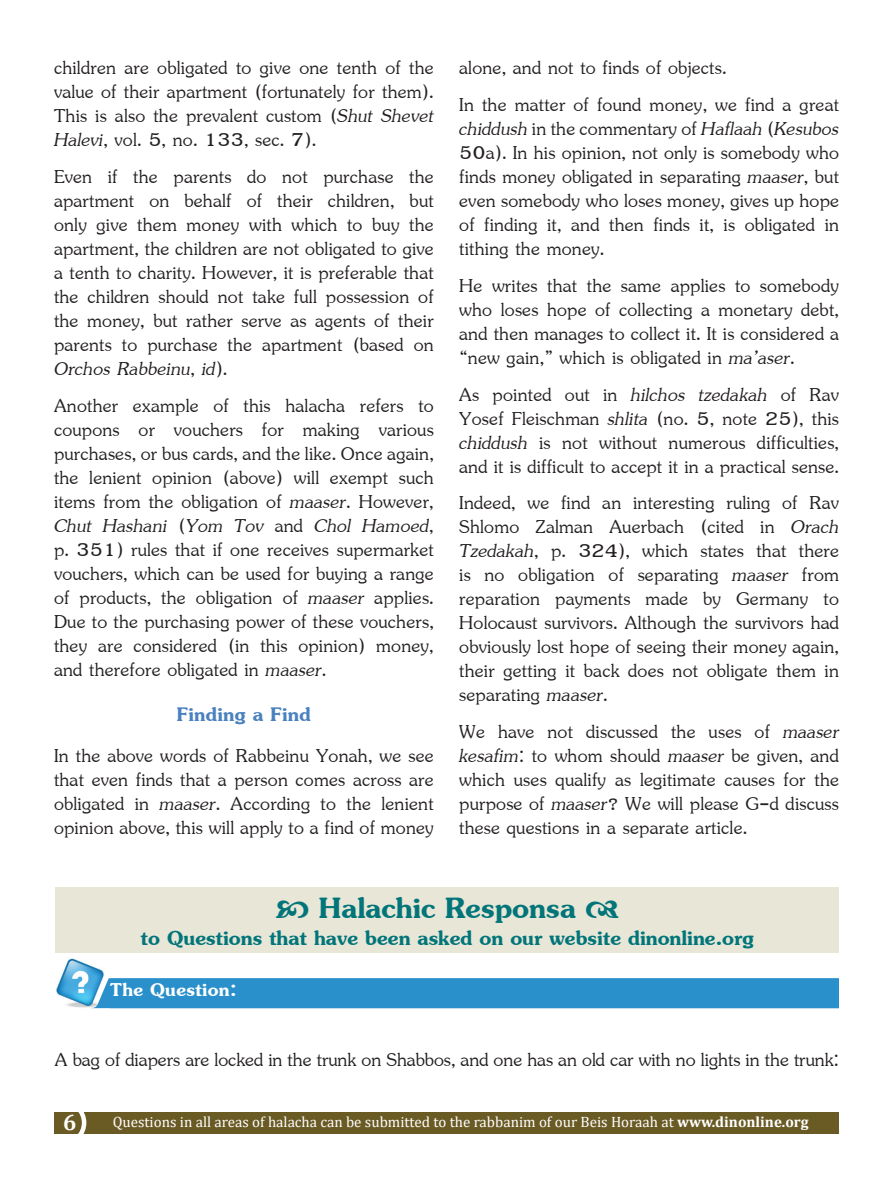
<style>
.page{position:relative;width:893px;height:1188px;background:#fff}
.page>*{position:absolute;margin:0;border:0;box-sizing:border-box;transform-origin:0 0}
.t1{font:45px "Jasmine UPC Bold";color:#017579}
.t2{font:31.5px "Jasmine UPC Bold";color:#017579}
.t3{font:30px "Jasmine UPC Bold";letter-spacing:.01em;color:#4a81bf}
.t4{font:28.5px/24px "Jasmine UPC";letter-spacing:.01em;color:#231f20;text-align:justify}
.t5{font:28.5px "Jasmine UPC Italic";letter-spacing:.01em;color:#231f20}
.t6{font:28.5px "Jasmine UPC Bold";letter-spacing:.01em;color:#fff}
.t7{font:700 22.5px "Cambria";color:#fff}
.t8{font:15px "Cambria";color:#fff}
.s1{font-family:"Jasmine UPC Italic"}
.s2{font-family:"Jasmine UPC"}
.s3{font-weight:700}
</style>
<div class="page">
<div style="left:54px;top:1112px;width:785px;height:21px;background:#6a5a24"></div>
<div style="left:41px;top:1100px;width:45px;height:46px;border:4px solid #fff;border-radius:50%"></div>
<img style="left:57px;top:958px;width:53px;height:51px">
<div style="left:55px;top:887px;width:784px;height:66px;background:#e8e6d6"></div>
<div style="left:92px;top:978px;width:747px;height:30px;background:#2a90cc"></div>
<p class="t4" style="left:54px;top:54px;width:381px">children are obligated to give one tenth of the value of their apartment (fortunately for them).<br>This is also the prevalent custom (<span class="s1">Shut Shevet Halevi</span>, vol. 5, no. 133, sec. 7).</p>
<p class="t4" style="left:54px;top:163px;width:381px">Even if the parents do not purchase the apartment on behalf of their children, but only give them money with which to buy the apartment, the children are not obligated to give a tenth to charity. However, it is preferable that the children should not take full possession of the money, but rather serve as agents of their parents to purchase the apartment (based on</p>
<p class="t5" style="left:54px;top:349px;width:175px">Orchos Rabbeinu<span class="s2">,</span> id<span class="s2">).</span></p>
<p class="t4" style="left:54px;top:391px;width:381px">Another example of this halacha refers to coupons or vouchers for making various purchases, or bus cards, and the like. Once again, the lenient opinion (above) will exempt such items from the obligation of <span class="s1">maaser</span>. However,</p>
<p class="t5" style="left:54px;top:506px;width:381px">Chut Hashani <span class="s2">(</span>Yom Tov <span class="s2">and</span> Chol Hamoed<span class="s2">,</span></p>
<p class="t4" style="left:54px;top:535px;width:381px">p. 351) rules that if one receives supermarket vouchers, which can be used for buying a range of products, the obligation of <span class="s1">maaser</span> applies.<br>Due to the purchasing power of these vouchers, they are considered (in this opinion) money, and therefore obligated in <span class="s1">maaser</span>.</p>
<p class="t3" style="left:177px;top:693px;width:135px">Finding a Find</p>
<p class="t4" style="left:54px;top:742px;width:381px">In the above words of Rabbeinu Yonah, we see that even finds that a person comes across are obligated in <span class="s1">maaser</span>. According to the lenient opinion above, this will apply to a find of money</p>
<p class="t4" style="left:459px;top:48px;width:381px;line-height:36.8px">alone, and not to finds of objects.<br>In the matter of found money, we find a great</p>
<p class="t5" style="left:459px;top:109px;width:381px">chiddush <span class="s2">in the commentary of</span> Haflaah <span class="s2">(</span>Kesubos</p>
<p class="t4" style="left:459px;top:139px;width:381px">50a). In his opinion, not only is somebody who finds money obligated in separating <span class="s1">maaser</span>, but even somebody who loses money, gives up hope of finding it, and then finds it, is obligated in tithing the money.</p>
<p class="t4" style="left:459px;top:271px;width:381px">He writes that the same applies to somebody who loses hope of collecting a monetary debt, and then manages to collect it. It is considered a “new gain,” which is obligated in <span class="s1">ma’aser</span>.</p>
<p class="t4" style="left:459px;top:380px;width:381px">As pointed out in <span class="s1">hilchos tzedakah</span> of Rav Yosef Fleischman <span class="s1">shlita</span> (no. 5, note 25), this <span class="s1">chiddush</span> is not without numerous difficulties, and it is difficult to accept it in a practical sense.</p>
<p class="t4" style="left:459px;top:489px;width:381px">Indeed, we find an interesting ruling of Rav Shlomo Zalman Auerbach (cited in <span class="s1">Orach Tzedakah</span>, p. 324), which states that there is no obligation of separating <span class="s1">maaser</span> from reparation payments made by Germany to Holocaust survivors. Although the survivors had obviously lost hope of seeing their money again, their getting it back does not obligate them in separating <span class="s1">maaser</span>.</p>
<p class="t4" style="left:459px;top:718px;width:381px">We have not discussed the uses of <span class="s1">maaser kesafim</span>: to whom should <span class="s1">maaser</span> be given, and which uses qualify as legitimate causes for the purpose of <span class="s1">maaser</span>? We will please G-d discuss these questions in a separate article.</p>
<h1 class="t1" style="left:319px;top:875px;width:258px">Halachic Responsa</h1>
<p class="t2" style="left:141px;top:915px;width:615px">to Questions that have been asked on our website dinonline.org</p>
<p class="t6" style="left:110px;top:969px;width:128px">The Question:</p>
<p class="t4" style="left:55px;top:1045px;width:785px">A bag of diapers are locked in the trunk on Shabbos, and one has an old car with no lights in the trunk:</p>
<p class="t7" style="left:63px;top:1106px;width:15px">6</p>
<p class="t8" style="left:113px;top:1113px;width:697px">Questions in all areas of halacha can be submitted to the rabbanim of our Beis Horaah at <span class="s3">www.dinonline.org</span></p>
</div>
